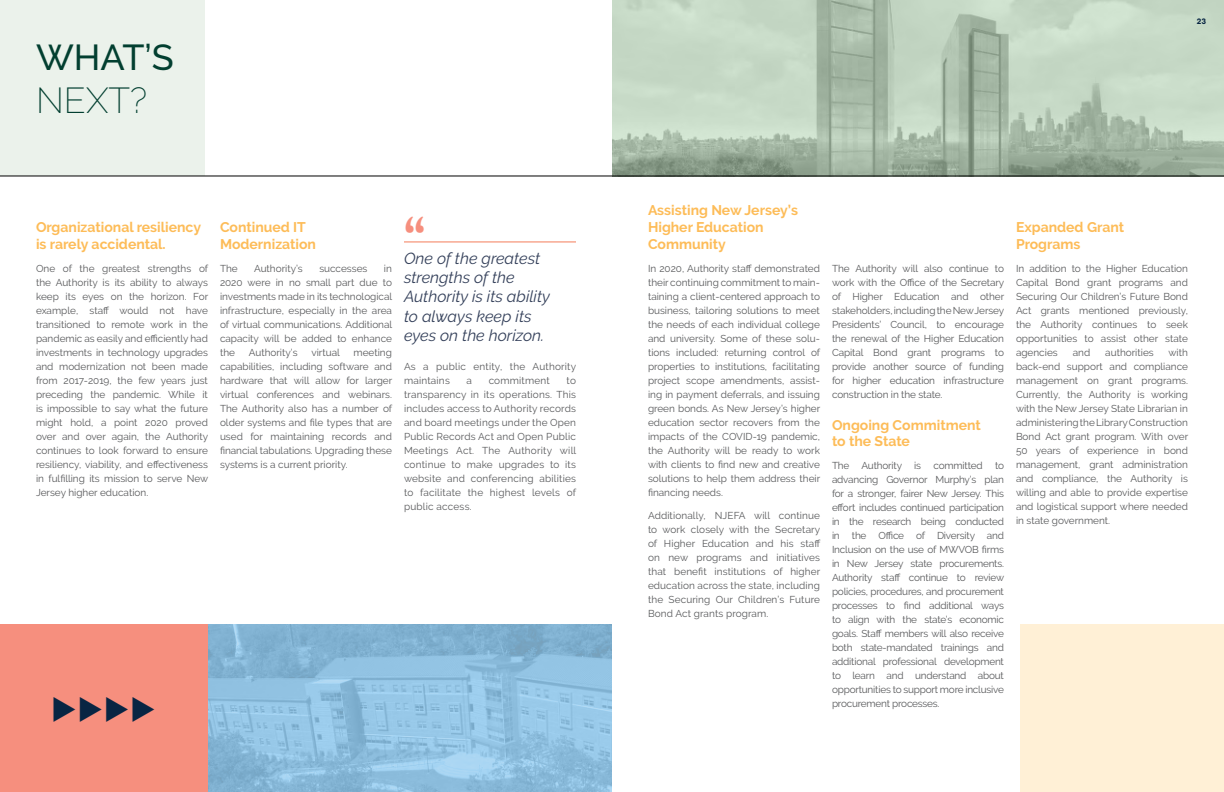
<style>
.page{position:relative;width:1224px;height:792px;background:#fff}
.page>*{position:absolute;margin:0;border:0;box-sizing:border-box;transform-origin:0 0}
.t1{font:700 48px "Coranto 2";color:#f68f7e}
.t2{font:500 36px "Raleway";color:#023f30}
.t3{font:200 36px "Raleway";color:#023f30}
.t4{font:30px "Wingdings 3";color:#082543}
.t5{font:italic 16px/19.2px "Raleway";color:#34405a}
.t6{font:700 14px/16.8px "Raleway";color:#fdbc58}
.t7{font:10px/14px "Raleway";color:#58595b;text-align:justify}
.t8{font:10px/14px "Raleway";letter-spacing:.02em;color:#58595b}
.t9{font:700 8px "Centra No 2";color:#082543}
</style>
<div class="page">
<div style="left:0;top:0;width:204px;height:176px;background:#ebf2eb"></div>
<img style="left:612px;top:0;width:612px;height:176px">
<hr style="left:404px;top:241px;width:172px;height:1px;background:#f47c5a">
<div style="left:0;top:624px;width:208px;height:168px;background:#f68f7e"></div>
<img style="left:208px;top:624px;width:404px;height:168px">
<div style="left:1021px;top:624px;width:203px;height:168px;background:#fff0d6"></div>
<hr style="left:0;top:176px;width:1224px;height:1px;background:#000">
<h2 class="t2" style="left:36px;top:36px;width:139px">WHAT’S</h2>
<h2 class="t3" style="left:36px;top:79px;width:113px">NEXT?</h2>
<h3 class="t6" style="left:36px;top:219px;width:167px">Organizational resiliency is rarely accidental.</h3>
<p class="t7" style="left:36px;top:261px;width:174px">One of the greatest strengths of the Authority is its ability to always keep its eyes on the horizon. For example, staff would not have transitioned to remote work in the pandemic as easily and efficiently had investments in technology upgrades and modernization not been made from 2017-2019, the few years just preceding the pandemic. While it is impossible to say what the future might hold, a point 2020 proved over and over again, the Authority continues to look forward to ensure resiliency, viability, and effectiveness in fulfilling its mission to serve New Jersey higher education.</p>
<h3 class="t6" style="left:220px;top:219px;width:98px">Continued IT<br>Modernization</h3>
<p class="t7" style="left:220px;top:261px;width:19px">The</p>
<p class="t7" style="left:254px;top:261px;width:50px">Authority’s</p>
<p class="t7" style="left:319px;top:261px;width:50px">successes</p>
<p class="t7" style="left:220px;top:261px;width:174px;text-indent:164px">in 2020 were in no small part due to investments made in its technological infrastructure, especially in the area of virtual communications. Additional capacity will be added to enhance the</p>
<p class="t7" style="left:220px;top:345px;width:174px;text-indent:134px">meeting capabilities, including software and hardware that will allow for larger virtual conferences and webinars.<br>The Authority also has a number of older systems and file types that are used for maintaining records and financial tabulations. Upgrading these systems is a current priority.</p>
<p class="t7" style="left:249px;top:345px;width:50px">Authority’s</p>
<p class="t7" style="left:311px;top:345px;width:30px">virtual</p>
<h1 class="t1" style="left:404px;top:209px;width:24px">“</h1>
<h3 class="t5" style="left:404px;top:249px;width:148px">One of the greatest strengths of the<br>Authority is its ability to always keep its eyes on the horizon.</h3>
<p class="t8" style="left:404px;top:359px;width:174px">As a public entity, the Authority maintains</p>
<p class="t7" style="left:467px;top:373px;width:7px">a</p>
<p class="t8" style="left:489px;top:373px;width:63px">commitment</p>
<p class="t7" style="left:404px;top:373px;width:174px;text-indent:163px">to transparency in its operations. This includes access to Authority records and board meetings under the Open Public Records Act and Open Public Meetings Act. The Authority will continue to make upgrades to its website and conferencing abilities to facilitate the highest levels of public access.</p>
<h3 class="t4" style="left:51px;top:692px;width:107px">◆◆◆◆</h3>
<p class="t9" style="left:1197px;top:16px;width:11px">23</p>
<h3 class="t6" style="left:648px;top:202px;width:152px">Assisting New Jersey’s<br>Higher Education<br>Community</h3>
<p class="t7" style="left:648px;top:261px;width:174px">In 2020, Authority staff demonstrated their continuing commitment to main&shy;taining a client-centered approach to business, tailoring solutions to meet the needs of each individual college and university. Some of these solu&shy;tions included: returning control of properties to institutions, facilitating project scope amendments, assist&shy;ing in payment deferrals, and issuing green bonds. As New Jersey’s higher education sector recovers from the impacts of the COVID-19 pandemic, the Authority will be ready to work with clients to find new and creative solutions to help them address their financing needs.</p>
<p class="t7" style="left:648px;top:508px;width:174px">Additionally, NJEFA will continue to work closely with the Secretary of Higher Education and his staff on new programs and initiatives that benefit institutions of higher education across the state, including the Securing Our Children’s Future Bond Act grants program.</p>
<p class="t7" style="left:832px;top:261px;width:174px">The Authority will also continue to work with the Office of the Secretary of Higher Education and other stakeholders, including the New Jersey Presidents’ Council, to encourage the renewal of the Higher Education Capital Bond grant programs to provide another source of funding for higher education infrastructure construction in the state.</p>
<h3 class="t6" style="left:832px;top:416px;width:150px">Ongoing Commitment to the State</h3>
<p class="t7" style="left:832px;top:459px;width:174px">The Authority is committed to advancing Governor Murphy’s plan for a stronger, fairer New Jersey. This effort includes continued participation in the research being conducted in the Office of Diversity and Inclusion on the use of MWVOB firms in New Jersey state procurements.<br>Authority staff continue to review policies, procedures, and procurement processes to find additional ways to align with the state’s economic goals. Staff members will also receive both state-mandated trainings and additional professional development to learn and understand about opportunities to support more inclusive procurement processes.</p>
<h3 class="t6" style="left:1016px;top:219px;width:110px">Expanded Grant<br>Programs</h3>
<p class="t7" style="left:1016px;top:261px;width:174px">In addition to the Higher Education Capital Bond grant programs and Securing Our Children’s Future Bond Act grants mentioned previously, the Authority continues to seek opportunities to assist other state agencies</p>
<p class="t7" style="left:1016px;top:345px;width:174px;text-indent:153px">with back-end support and compliance management on grant programs.<br>Currently, the Authority is working with the New Jersey State Librarian in administering the Library Construction Bond Act grant program. With over 50 years of experience in bond management, grant administration and compliance, the Authority is willing and able to provide expertise and logistical support where needed in state government.</p>
<p class="t7" style="left:1073px;top:345px;width:19px">and</p>
<p class="t7" style="left:1105px;top:345px;width:50px">authorities</p>
</div>
